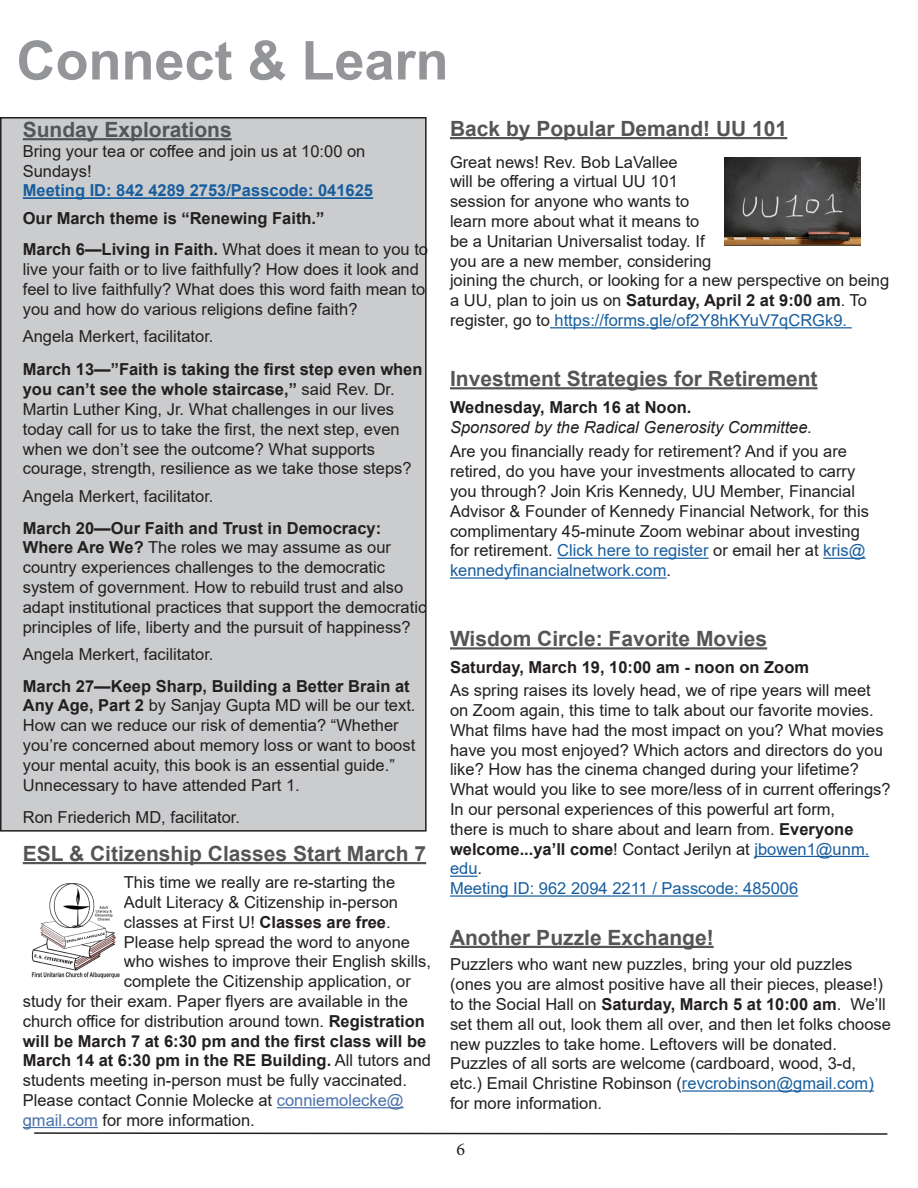
<style>
.page{position:relative;width:918px;height:1188px;background:#fff}
.page>*{position:absolute;margin:0;border:0;box-sizing:border-box;transform-origin:0 0}
.t1{font:700 54px "Arial";color:#939598}
.t2{font:700 21px "Arial";color:#545557}
.t3{font:18px "Minion Pro";color:#231f20}
.t4{font:16.5px/19.8px "Arial";color:#231f20}
.t5{font:700 16.5px "Arial";color:#231f20}
.t6{font:italic 16.5px/19.8px "Arial";color:#231f20}
.t7{font:700 16.5px "Arial";color:#175d9e}
.t8{font:16.5px "Arial";color:#175d9e}
.s1{font-weight:700}
.s2{font-weight:400}
.s3{color:#4971ab}
.s4{color:#175d9e}
.s5{font-weight:700;font-style:normal}
</style>
<div class="page">
<div style="left:1px;top:118px;width:425px;height:713px;background:#cbccce"></div>
<div style="left:0;top:117px;width:427px;height:715px;border:2px solid #231f20"></div>
<hr style="left:23px;top:138px;width:209px;height:2px;background:#545557">
<hr style="left:23px;top:197px;width:350px;height:2px;background:#175d9e">
<hr style="left:23px;top:862px;width:403px;height:2px;background:#545557">
<hr style="left:277px;top:1107px;width:127px;height:1px;background:#4971ab">
<hr style="left:23px;top:1127px;width:75px;height:1px;background:#4971ab">
<hr style="left:450px;top:137px;width:337px;height:2px;background:#545557">
<hr style="left:550px;top:327px;width:302px;height:1px;background:#175d9e">
<hr style="left:450px;top:387px;width:368px;height:2px;background:#545557">
<hr style="left:557px;top:558px;width:152px;height:1px;background:#175d9e">
<hr style="left:823px;top:558px;width:43px;height:1px;background:#175d9e">
<hr style="left:450px;top:577px;width:216px;height:2px;background:#175d9e">
<hr style="left:450px;top:647px;width:317px;height:3px;background:#545557">
<hr style="left:754px;top:856px;width:115px;height:1px;background:#175d9e">
<svg style="left:450px;top:876px;width:28px;height:1px"></svg>
<hr style="left:450px;top:895px;width:348px;height:2px;background:#175d9e">
<hr style="left:450px;top:946px;width:264px;height:2px;background:#545557">
<hr style="left:682px;top:1090px;width:192px;height:2px;background:#175d9e">
<svg style="left:34px;top:1132px;width:854px;height:3px"></svg>
<img style="left:31px;top:883px;width:89px;height:96px">
<img style="left:724px;top:158px;width:136px;height:88px">
<p class="t1" style="left:16px;top:22px;width:434px">Connect &amp; Learn</p>
<p class="t2" style="left:23px;top:115px;width:210px">Sunday Explorations</p>
<p class="t4" style="left:23px;top:141px;width:344px">Bring your tea or coffee and join us at 10:00 on<br>Sundays!</p>
<p class="t7" style="left:23px;top:179px;width:352px">Meeting ID: 842 4289 2753/Passcode: 041625</p>
<p class="t5" style="left:23px;top:206px;width:303px">Our March theme is “Renewing Faith.”</p>
<p class="t4" style="left:23px;top:240px;width:407px"><span class="s1">March 6—Living in Faith.</span> What does it mean to you to live your faith or to live faithfully? How does it look and feel to live faithfully? What does this word faith mean to you and how do various religions define faith?</p>
<p class="t4" style="left:23px;top:326px;width:192px">Angela Merkert, facilitator.</p>
<p class="t4" style="left:23px;top:360px;width:401px"><span class="s1">March 13—”Faith is taking the first step even when you can’t see the whole staircase,”</span> said Rev. Dr.<br>Martin Luther King, Jr. What challenges in our lives today call for us to take the first, the next step, even when we don’t see the outcome? What supports courage, strength, resilience as we take those steps?</p>
<p class="t4" style="left:23px;top:486px;width:192px">Angela Merkert, facilitator.</p>
<p class="t4" style="left:23px;top:518px;width:405px"><span class="s1">March 20—Our Faith and Trust in Democracy:<br>Where Are We?</span> The roles we may assume as our country experiences challenges to the democratic system of government. How to rebuild trust and also adapt institutional practices that support the democratic principles of life, liberty and the pursuit of happiness?</p>
<p class="t4" style="left:23px;top:644px;width:192px">Angela Merkert, facilitator.</p>
<p class="t4" style="left:23px;top:676px;width:394px"><span class="s1">March 27—Keep Sharp, Building a Better Brain at Any Age, Part 2</span> by Sanjay Gupta MD will be our text.<br>How can we reduce our risk of dementia? “Whether you’re concerned about memory loss or want to boost your mental acuity, this book is an essential guide.” Unnecessary to have attended Part 1.</p>
<p class="t4" style="left:23px;top:808px;width:219px">Ron Friederich MD, facilitator.</p>
<p class="t2" style="left:23px;top:839px;width:405px">ESL &amp; Citizenship Classes Start March 7</p>
<p class="t4" style="left:124px;top:872px;width:273px">This time we really are re-starting the</p>
<p class="t4" style="left:124px;top:892px;width:276px">Adult Literacy &amp; Citizenship in-person</p>
<p class="t4" style="left:124px;top:912px;width:268px">classes at First U! <span class="s1">Classes are free</span>.</p>
<p class="t4" style="left:124px;top:932px;width:288px">Please help spread the word to anyone</p>
<p class="t4" style="left:124px;top:952px;width:309px">who wishes to improve their English skills,</p>
<p class="t4" style="left:124px;top:971px;width:289px">complete the Citizenship application, or</p>
<p class="t4" style="left:23px;top:991px;width:387px">study for their exam. Paper flyers are available in the</p>
<p class="t4" style="left:23px;top:1011px;width:404px">church office for distribution around town. <span class="s1">Registration</span></p>
<p class="t5" style="left:23px;top:1029px;width:405px">will be March 7 at 6:30 pm and the first class will be</p>
<p class="t5" style="left:23px;top:1049px;width:410px">March 14 at 6:30 pm in the RE Building. <span class="s2">All tutors and</span></p>
<p class="t4" style="left:23px;top:1070px;width:386px">students meeting in-person must be fully vaccinated.</p>
<p class="t4" style="left:23px;top:1090px;width:382px">Please contact Connie Molecke at <span class="s3">conniemolecke@</span></p>
<p class="t4" style="left:23px;top:1110px;width:233px"><span class="s3">gmail.com</span> for more information.</p>
<p class="t2" style="left:450px;top:114px;width:339px">Back by Popular Demand! UU 101</p>
<p class="t4" style="left:450px;top:152px;width:441px">Great news! Rev. Bob LaVallee<br>will be offering a virtual UU 101<br>session for anyone who wants to<br>learn more about what it means to<br>be a Unitarian Universalist today. If<br>you are a new member, considering<br>joining the church, or looking for a new perspective on being a UU, plan to join us on <span class="s1">Saturday, April 2 at 9:00 am</span>. To register, go to <span class="s4">https://forms.gle/of2Y8hKYuV7qCRGk9.</span></p>
<p class="t2" style="left:450px;top:364px;width:369px">Investment Strategies for Retirement</p>
<p class="t6" style="left:450px;top:398px;width:364px"><span class="s5">Wednesday, March 16 at Noon.<br></span>Sponsored by the Radical Generosity Committee.</p>
<p class="t4" style="left:450px;top:442px;width:421px">Are you financially ready for retirement? And if you are retired, do you have your investments allocated to carry you through? Join Kris Kennedy, UU Member, Financial Advisor &amp; Founder of Kennedy Financial Network, for this complimentary 45-minute Zoom webinar about investing for retirement. <span class="s4">Click here to register</span> or email her at <span class="s4">kris@ kennedyfinancialnetwork.com</span>.</p>
<p class="t2" style="left:450px;top:624px;width:319px">Wisdom Circle: Favorite Movies</p>
<p class="t5" style="left:450px;top:656px;width:361px">Saturday, March 19, 10:00 am - noon on Zoom</p>
<p class="t4" style="left:450px;top:680px;width:442px">As spring raises its lovely head, we of ripe years will meet on Zoom again, this time to talk about our favorite movies.<br>What films have had the most impact on you? What movies have you most enjoyed? Which actors and directors do you like? How has the cinema changed during your lifetime?<br>What would you like to see more/less of in current offerings?<br>In our personal experiences of this powerful art form,<br>there is much to share about and learn from. <span class="s1">Everyone welcome...ya’ll come</span>! Contact Jerilyn at <span class="s4">jbowen1@unm. edu</span>.</p>
<p class="t8" style="left:450px;top:877px;width:350px">Meeting ID: 962 2094 2211 / Passcode: 485006</p>
<p class="t2" style="left:450px;top:923px;width:265px">Another Puzzle Exchange!</p>
<p class="t4" style="left:450px;top:955px;width:442px">Puzzlers who want new puzzles, bring your old puzzles (ones you are almost positive have all their pieces, please!) to the Social Hall on <span class="s1">Saturday, March 5 at 10:00 am</span>. We’ll set them all out, look them all over, and then let folks choose new puzzles to take home. Leftovers will be donated.<br>Puzzles of all sorts are welcome (cardboard, wood, 3-d, etc.) Email Christine Robinson (<span class="s4">revcrobinson@gmail.com) </span>for more information.</p>
<p class="t3" style="left:456px;top:1138px;width:10px">6</p>
</div>
